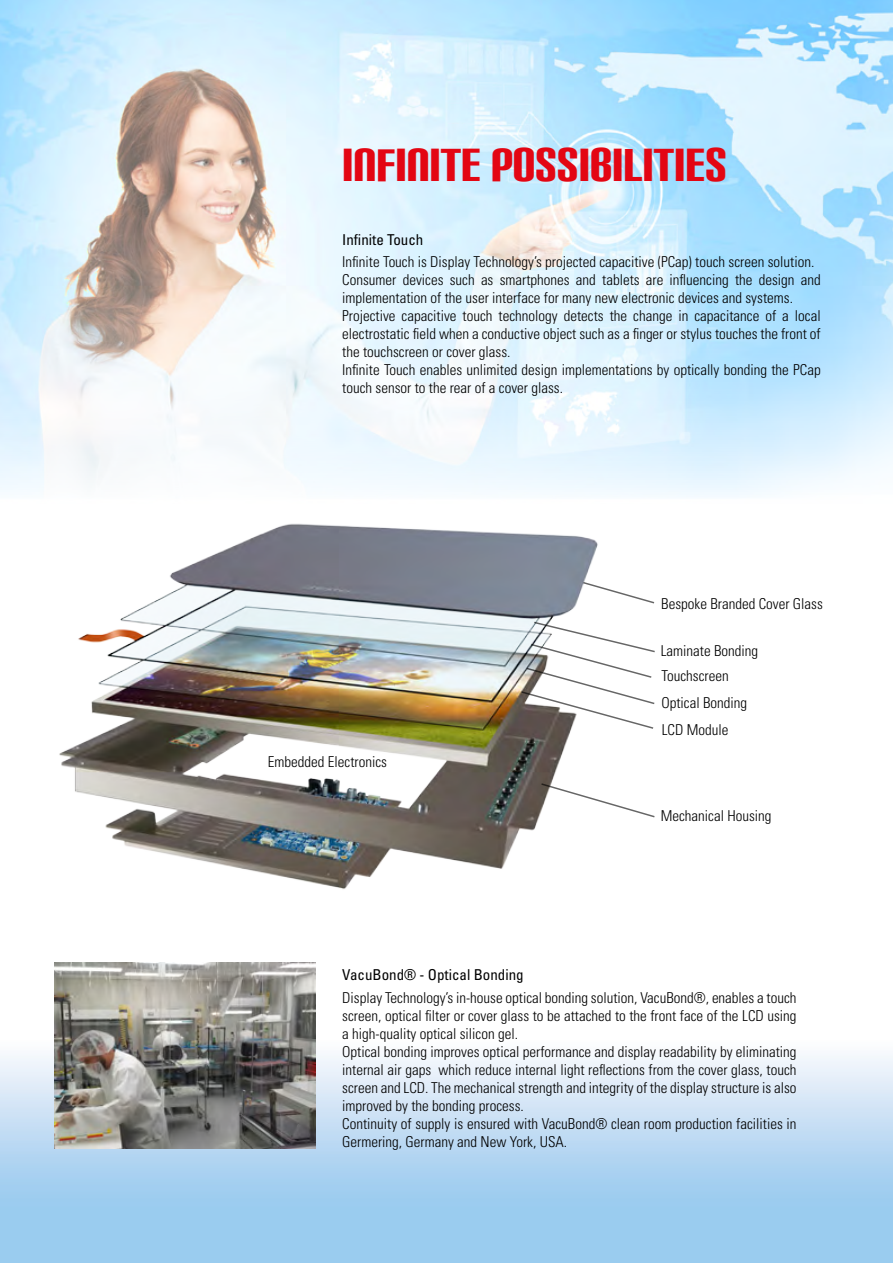
<style>
.page{position:relative;width:893px;height:1263px;background:#fff}
.page>*{position:absolute;margin:0;border:0;box-sizing:border-box;transform-origin:0 0}
.t1{font:45px "Carbon Bl";color:#e30613}
.t2{font:300 condensed 15px/18px "Univers";color:#000}
.t3{font:condensed 15px "Univers";color:#000}
</style>
<div class="page">
<svg style="left:0;top:1041px;width:893px;height:222px;background:#b7d8f2"></svg>
<img style="left:0;top:0;width:893px;height:497px">
<img style="left:51px;top:486px;width:659px;height:403px">
<svg style="left:581px;top:581px;width:75px;height:24px"></svg>
<svg style="left:520px;top:621px;width:136px;height:109px"></svg>
<svg style="left:540px;top:782px;width:116px;height:36px"></svg>
<img style="left:54px;top:963px;width:261px;height:185px">
<h1 class="t1" style="left:342px;top:140px;width:386px">INFINITE POSSIBILITIES</h1>
<p class="t3" style="left:342px;top:230px;width:83px">Infinite Touch</p>
<p class="t2" style="left:342px;top:253px;width:480px">Infinite Touch is Display Technology’s projected capacitive (PCap) touch screen solution.<br>Consumer devices such as smartphones and tablets are influencing the design and implementation of the user interface for many new electronic devices and systems.<br>Projective capacitive touch technology detects the change in capacitance of a local electrostatic field when a conductive object such as a finger or stylus touches the front of the touchscreen or cover glass.<br>Infinite Touch enables unlimited design implementations by optically bonding the PCap touch sensor to the rear of a cover glass.</p>
<p class="t2" style="left:661px;top:595px;width:163px">Bespoke Branded Cover Glass</p>
<p class="t2" style="left:661px;top:641px;width:99px">Laminate Bonding</p>
<p class="t2" style="left:661px;top:666px;width:69px">Touchscreen</p>
<p class="t2" style="left:661px;top:693px;width:87px">Optical Bonding</p>
<p class="t2" style="left:268px;top:753px;width:121px">Embedded Electronics</p>
<p class="t2" style="left:662px;top:720px;width:68px">LCD Module</p>
<p class="t2" style="left:661px;top:807px;width:112px">Mechanical Housing</p>
<p class="t3" style="left:342px;top:966px;width:183px">VacuBond® - Optical Bonding</p>
<p class="t2" style="left:342px;top:988px;width:456px">Display Technology’s in-house optical bonding solution, VacuBond®, enables a touch screen, optical filter or cover glass to be attached to the front face of the LCD using a high-quality optical silicon gel.<br>Optical bonding improves optical performance and display readability by eliminating internal air gaps which reduce internal light reflections from the cover glass, touch screen and LCD. The mechanical strength and integrity of the display structure is also improved by the bonding process.<br>Continuity of supply is ensured with VacuBond® clean room production facilities in Germering, Germany and New York, USA.</p>
</div>
